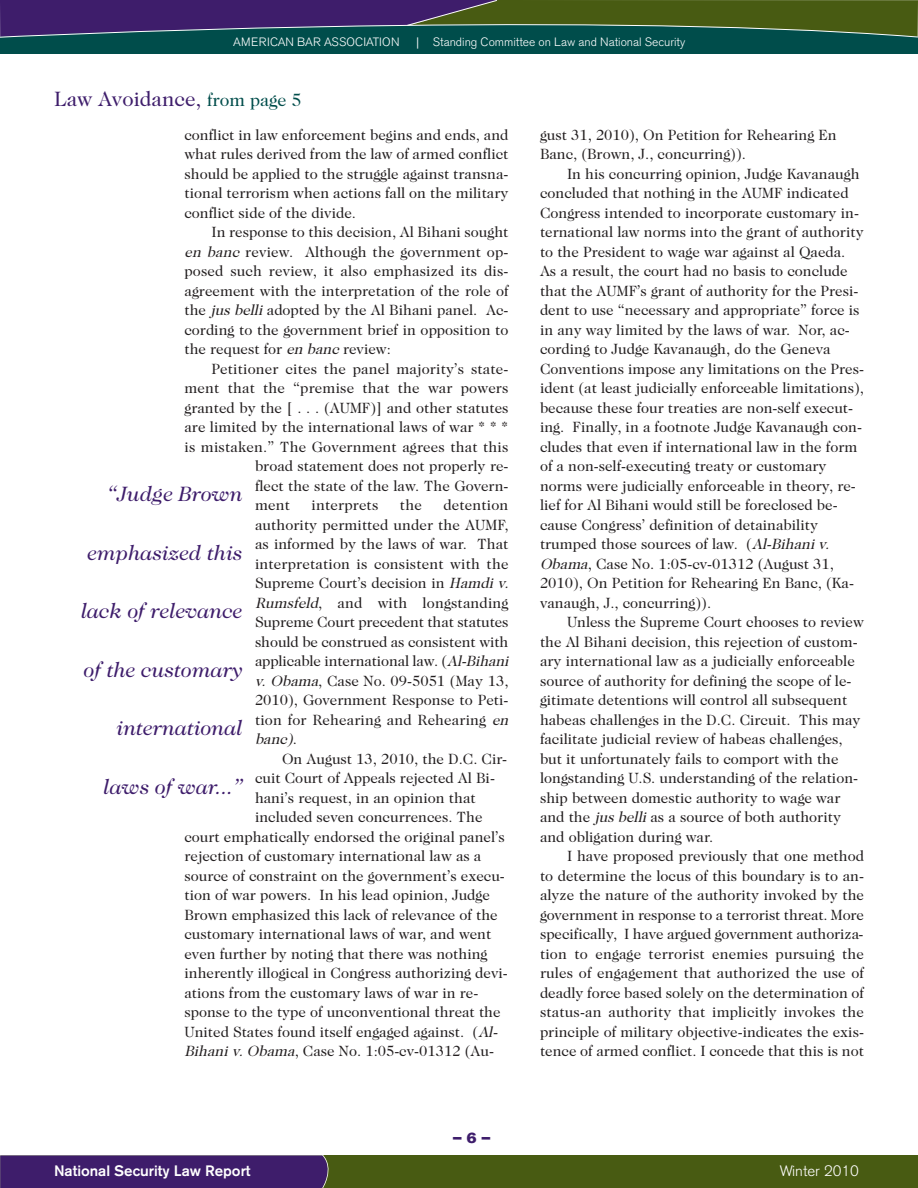
<style>
.page{position:relative;width:918px;height:1188px;background:#fff}
.page>*{position:absolute;margin:0;border:0;box-sizing:border-box;transform-origin:0 0}
.t1{font:italic 21px "Caslon Two Twenty Four";color:#3e1d6b}
.t2{font:21px "Caslon Two Twenty Four";color:#3e1d6b}
.t3{font:15px/19.5px "Caslon Two Twenty Four";color:#231f20}
.t4{font:500 15px "Akzidenz Grotesk BE";color:#fff}
.t5{font:300 15px "Akzidenz Grotesk BE";color:#fff}
.t6{font:15px "Akzidenz Grotesk BE Super";color:#3e1d6b}
.t7{font:300 12px "Akzidenz Grotesk BE";color:#fff}
.s1{font-family:"Bookman Old Style";font-weight:400}
.s2{font-size:18px;color:#004d4b}
.s3{font-style:italic}
</style>
<div class="page">
<div style="left:0;top:1156px;width:918px;height:32px;background:#485b12"></div>
<svg style="left:0;top:0;width:918px;height:54px;background:#284749"></svg>
<div style="left:0;top:1155px;width:336px;height:33px;background:#3e1d6b"></div>
<p class="t7" style="left:233px;top:36px;width:454px">AMERICAN BAR ASSOCIATION <span class="s1">|</span> Standing Committee on Law and National Security</p>
<h1 class="t2" style="left:54px;top:91px;width:249px">Law Avoidance, <span class="s2">from page 5</span></h1>
<p class="t3" style="left:185px;top:126px;width:326px;text-align:justify">conflict in law enforcement begins and ends, and what rules derived from the law of armed conflict should be applied to the struggle against transna&shy;tional terrorism when actions fall on the military conflict side of the divide.</p>
<p class="t3" style="left:185px;top:223px;width:326px;text-align:justify;text-indent:27px">In response to this decision, Al Bihani sought <span class="s3">en banc</span> review. Although the government op&shy;posed such review, it also emphasized its dis&shy;agreement with the interpretation of the role of the <span class="s3">jusbelli</span>adopted by the Al Bihani panel. Ac&shy;cording to the government brief in opposition to the request for <span class="s3">enbanc</span>review:</p>
<p class="t3" style="left:212px;top:360px;width:299px">Petitioner cites the panel majority’s state-</p>
<p class="t3" style="left:185px;top:379px;width:326px">ment that the “premise that the war powers</p>
<p class="t3" style="left:185px;top:399px;width:326px">granted by the [ . . . (AUMF)] and other statutes</p>
<p class="t3" style="left:185px;top:418px;width:326px">are limited by the international laws of war * * *</p>
<p class="t3" style="left:185px;top:438px;width:326px">is mistaken.” The Government agrees that this</p>
<p class="t3" style="left:255px;top:457px;width:255px">broad statement does not properly re-</p>
<p class="t3" style="left:255px;top:477px;width:255px">flect the state of the law. The Govern-</p>
<p class="t3" style="left:255px;top:496px;width:36px">ment</p>
<p class="t3" style="left:312px;top:496px;width:68px">interprets</p>
<p class="t3" style="left:400px;top:496px;width:23px">the</p>
<h1 class="t1" style="left:108px;top:486px;width:136px">“Judge Brown</h1>
<h1 class="t1" style="left:88px;top:544px;width:157px">emphasized this</h1>
<h1 class="t1" style="left:81px;top:603px;width:163px">lack of relevance</h1>
<h1 class="t1" style="left:84px;top:661px;width:160px">of the customary</h1>
<h1 class="t1" style="left:117px;top:720px;width:127px">international</h1>
<p class="t3" style="left:255px;top:496px;width:258px;text-indent:188px">detention authority permitted under the AUMF, as informed by the laws of war. That interpretation is consistent with the<br>Supreme Court’s decision in <span class="s3">Hamdi v.<br>Rumsfeld</span>, and with longstanding<br>Supreme Court precedent that statutes should be construed as consistent with applicable international law. (<span class="s3">Al-Bihani v. Obama</span>, Case No. 09-5051 (May 13,<br>2010), Government Response to Peti&shy;tion for Rehearing and Rehearing <span class="s3">en banc)</span>.</p>
<p class="t3" style="left:282px;top:750px;width:227px">On August 13, 2010, the D.C. Cir-</p>
<p class="t3" style="left:255px;top:769px;width:241px">cuit Court of Appeals rejected Al Bi-</p>
<p class="t3" style="left:255px;top:789px;width:222px">hani’s request, in an opinion that</p>
<p class="t3" style="left:255px;top:808px;width:229px">included seven concurrences. The</p>
<p class="t3" style="left:185px;top:828px;width:322px">court emphatically endorsed the original panel’s</p>
<p class="t3" style="left:185px;top:847px;width:298px">rejection of customary international law as a</p>
<p class="t3" style="left:185px;top:867px;width:322px">source of constraint on the government’s execu-</p>
<p class="t3" style="left:185px;top:886px;width:307px">tion of war powers. In his lead opinion, Judge</p>
<p class="t3" style="left:185px;top:906px;width:315px">Brown emphasized this lack of relevance of the</p>
<p class="t3" style="left:185px;top:925px;width:308px">customary international laws of war, and went</p>
<p class="t3" style="left:185px;top:945px;width:305px">even further by noting that there was nothing</p>
<p class="t3" style="left:185px;top:964px;width:325px">inherently illogical in Congress authorizing devi-</p>
<p class="t3" style="left:185px;top:984px;width:295px">ations from the customary laws of war in re-</p>
<p class="t3" style="left:185px;top:1003px;width:318px">sponse to the type of unconventional threat the</p>
<p class="t3" style="left:185px;top:1023px;width:317px">United States found itself engaged against. (<span class="s3">Al-</span></p>
<p class="t3" style="left:185px;top:1042px;width:311px"><span class="s3">Bihaniv.Obama</span>, Case No. 1:05-cv-01312 (Au-</p>
<h1 class="t1" style="left:104px;top:778px;width:141px">laws of war...”</h1>
<p class="t6" style="left:452px;top:1132px;width:40px">–6–</p>
<p class="t3" style="left:540px;top:126px;width:298px">gust 31, 2010), On Petition for Rehearing En<br>Banc, (Brown, J., concurring)).</p>
<p class="t3" style="left:540px;top:165px;width:326px;text-indent:27px">In his concurring opinion, Judge Kavanaugh concluded that nothing in the AUMF indicated Congress intended to incorporate customary in&shy;ternational law norms into the grant of authority to the President to wage war against al Qaeda.<br>As a result, the court had no basis to conclude that the AUMF’s grant of authority for the Presi&shy;dent to use “necessary and appropriate” force is in any way limited by the laws of war. Nor, ac&shy;cording to Judge Kavanaugh, do the Geneva Conventions impose any limitations on the Pres&shy;ident (at least judicially enforceable limitations), because these four treaties are non-self execut&shy;ing. Finally, in a footnote Judge Kavanaugh con&shy;cludes that even if international law in the form of a non-self-executing treaty or customary norms were judicially enforceable in theory, re&shy;lief for Al Bihani would still be foreclosed be&shy;cause Congress’ definition of detainability trumped those sources of law. (<span class="s3">Al-Bihaniv.<br>Obama</span>, Case No. 1:05-cv-01312 (August 31, 2010), On Petition for Rehearing En Banc, (Ka&shy;vanaugh, J., concurring)).</p>
<p class="t3" style="left:540px;top:613px;width:325px;text-indent:27px">Unless the Supreme Court chooses to review the Al Bihani decision, this rejection of custom&shy;ary international law as a judicially enforceable source of authority for defining the scope of le&shy;gitimate detentions will control all subsequent habeas challenges in the D.C. Circuit. This may facilitate judicial review of habeas challenges, but it unfortunately fails to comport with the longstanding U.S. understanding of the relation&shy;ship between domestic authority to wage war and the <span class="s3">jusbelli</span>as a source of both authority and obligation during war.</p>
<p class="t3" style="left:540px;top:847px;width:326px;text-align:justify;text-indent:27px">I have proposed previously that one method to determine the locus of this boundary is to an&shy;alyze the nature of the authority invoked by the government in response to a terrorist threat. More specifically, I have argued government authoriza&shy;tion to engage terrorist enemies pursuing the rules of engagement that authorized the use of deadly force based solely on the determination of status-an authority that implicitly invokes the principle of military objective-indicates the exis&shy;tence of armed conflict. I concede that this is not</p>
<p class="t4" style="left:54px;top:1165px;width:198px">National Security Law Report</p>
<p class="t5" style="left:780px;top:1164px;width:81px">Winter 2010</p>
</div>
